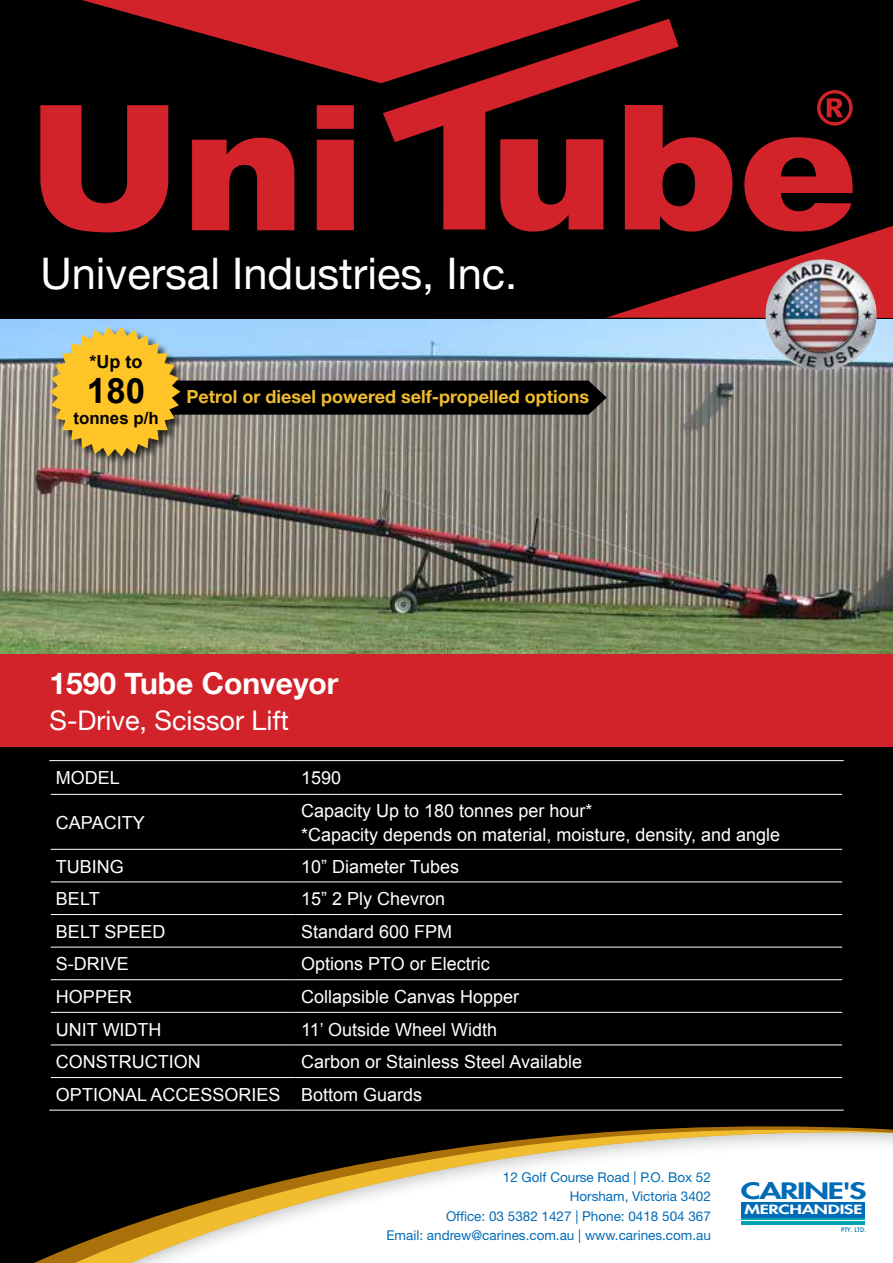
<style>
.page{position:relative;width:893px;height:1263px;background:#fff}
.page>*{position:absolute;margin:0;border:0;box-sizing:border-box;transform-origin:0 0}
.t1{font:43.5px "Helvetica Neue";color:#fff}
.t2{font:700 34.8px "Arial";color:#000}
.t3{font:700 30px "Helvetica Neue";color:#fff}
.t4{font:27px "Helvetica Neue";color:#fff}
.t5{font:800 22.05px "Futura";letter-spacing:-.045em;color:#006bb6;scale:1.5 1}
.t6{font:18px/24px "Arial";color:#fff}
.t7{font:700 18px "Helvetica Neue";color:#f1bc2e}
.t8{font:700 18px "Arial";color:#000}
.t9{font:700 16.8px "Arial";color:#000}
.t10{font:13.5px "Helvetica Neue";color:#006bb6}
.t11{font:800 12.45px "Futura";letter-spacing:-.01em;color:#fff;scale:1.5 1}
.t12{font:500 6px "Futura";color:#006bb6}
</style>
<div class="page">
<img style="left:0;top:318px;width:893px;height:336px">
<div style="left:0;top:746px;width:893px;height:358px;background:#000"></div>
<hr style="left:0;top:1104px;width:893px;height:4px;background:#000">
<svg style="left:0;top:1108px;width:893px;height:22px;background:#090704"></svg>
<div style="left:0;top:1130px;width:893px;height:133px;background:#000;opacity:.29"></div>
<hr style="left:49px;top:761px;width:2px;height:33px;background:#000">
<hr style="left:294px;top:761px;width:2px;height:33px;background:#000">
<hr style="left:842px;top:761px;width:2px;height:33px;background:#000">
<hr style="left:49px;top:794px;width:2px;height:55px;background:#000">
<hr style="left:294px;top:795px;width:2px;height:54px;background:#000">
<hr style="left:842px;top:794px;width:2px;height:55px;background:#000">
<hr style="left:49px;top:849px;width:2px;height:33px;background:#000">
<hr style="left:294px;top:850px;width:2px;height:31px;background:#000">
<hr style="left:842px;top:849px;width:2px;height:33px;background:#000">
<hr style="left:49px;top:882px;width:2px;height:32px;background:#000">
<hr style="left:294px;top:882px;width:2px;height:32px;background:#000">
<hr style="left:842px;top:882px;width:2px;height:32px;background:#000">
<hr style="left:49px;top:914px;width:2px;height:33px;background:#000">
<hr style="left:294px;top:915px;width:2px;height:32px;background:#000">
<hr style="left:842px;top:914px;width:2px;height:33px;background:#000">
<hr style="left:49px;top:947px;width:2px;height:33px;background:#000">
<hr style="left:294px;top:947px;width:2px;height:32px;background:#000">
<hr style="left:842px;top:947px;width:2px;height:33px;background:#000">
<hr style="left:49px;top:980px;width:2px;height:32px;background:#000">
<hr style="left:294px;top:980px;width:2px;height:32px;background:#000">
<hr style="left:842px;top:980px;width:2px;height:32px;background:#000">
<hr style="left:49px;top:1012px;width:2px;height:33px;background:#000">
<hr style="left:294px;top:1013px;width:2px;height:31px;background:#000">
<hr style="left:842px;top:1012px;width:2px;height:33px;background:#000">
<hr style="left:49px;top:1045px;width:2px;height:32px;background:#000">
<hr style="left:294px;top:1045px;width:2px;height:32px;background:#000">
<hr style="left:842px;top:1045px;width:2px;height:32px;background:#000">
<hr style="left:49px;top:1077px;width:2px;height:33px;background:#000">
<hr style="left:294px;top:1078px;width:2px;height:32px;background:#000">
<hr style="left:842px;top:1077px;width:2px;height:33px;background:#000">
<hr style="left:49px;top:760px;width:246px;height:1px;background:#fff">
<hr style="left:295px;top:760px;width:549px;height:1px;background:#fff">
<hr style="left:51px;top:794px;width:244px;height:1px;background:#fff">
<hr style="left:295px;top:794px;width:547px;height:1px;background:#fff">
<hr style="left:51px;top:849px;width:244px;height:1px;background:#fff">
<hr style="left:295px;top:849px;width:547px;height:1px;background:#fff">
<hr style="left:51px;top:881px;width:244px;height:1px;background:#fff">
<hr style="left:295px;top:881px;width:547px;height:1px;background:#fff">
<hr style="left:51px;top:914px;width:244px;height:1px;background:#fff">
<hr style="left:295px;top:914px;width:547px;height:1px;background:#fff">
<hr style="left:51px;top:947px;width:244px;height:1px;background:#fff">
<hr style="left:295px;top:947px;width:547px;height:1px;background:#fff">
<hr style="left:51px;top:979px;width:244px;height:1px;background:#fff">
<hr style="left:295px;top:979px;width:547px;height:1px;background:#fff">
<hr style="left:51px;top:1012px;width:244px;height:1px;background:#fff">
<hr style="left:295px;top:1012px;width:547px;height:1px;background:#fff">
<hr style="left:51px;top:1044px;width:244px;height:1px;background:#fff">
<hr style="left:295px;top:1044px;width:547px;height:1px;background:#fff">
<hr style="left:51px;top:1077px;width:244px;height:1px;background:#fff">
<hr style="left:295px;top:1077px;width:547px;height:1px;background:#fff">
<hr style="left:49px;top:1110px;width:246px;height:1px;background:#fff">
<hr style="left:295px;top:1110px;width:549px;height:1px;background:#fff">
<div style="left:0;top:0;width:893px;height:318px;background:#000"></div>
<div style="left:0;top:654px;width:893px;height:92px;background:#d2232a"></div>
<svg style="left:82px;top:0;width:559px;height:83px;fill:#d2232a"></svg>
<svg style="left:383px;top:19px;width:296px;height:211px;fill:#d2232a"></svg>
<svg style="left:40px;top:105px;width:128px;height:127px"></svg>
<svg style="left:192px;top:138px;width:102px;height:92px"></svg>
<svg style="left:317px;top:105px;width:37px;height:125px;background:#be1f26"></svg>
<svg style="left:500px;top:90px;width:393px;height:228px"></svg>
<img style="left:766px;top:259px;width:110px;height:111px;border-radius:55px">
<div style="left:49px;top:326px;width:141px;height:141px;background:#000;opacity:.75"></div>
<svg style="left:49px;top:327px;width:558px;height:130px;background:#898874"></svg>
<div style="left:742px;top:1202px;width:123px;height:15px;background:#006bb6"></div>
<hr style="left:741px;top:1218px;width:124px;height:2px;background:#00a2b2">
<hr style="left:741px;top:1221px;width:124px;height:1px;background:#00a2b2">
<hr style="left:741px;top:1223px;width:124px;height:2px;background:#00a2b2">
<p class="t1" style="left:40px;top:242px;width:478px">Universal Industries, Inc.</p>
<p class="t8" style="left:90px;top:350px;width:54px">*Up to</p>
<p class="t2" style="left:87px;top:367px;width:60px">180</p>
<p class="t9" style="left:73px;top:407px;width:87px">tonnes p/h</p>
<p class="t7" style="left:187px;top:382px;width:404px">Petrol or diesel powered self-propelled options</p>
<p class="t3" style="left:50px;top:660px;width:291px">1590 Tube Conveyor</p>
<p class="t4" style="left:50px;top:701px;width:241px">S-Drive, Scissor Lift</p>
<p class="t6" style="left:56px;top:766px;width:66px">MODEL</p>
<p class="t6" style="left:301px;top:766px;width:42px">1590</p>
<p class="t6" style="left:56px;top:811px;width:90px">CAPACITY</p>
<p class="t6" style="left:301px;top:799px;width:480px">Capacity Up to 180 tonnes per hour*<br>*Capacity depends on material, moisture, density, and angle</p>
<p class="t6" style="left:56px;top:854px;width:70px">TUBING</p>
<p class="t6" style="left:301px;top:854px;width:160px">10” Diameter Tubes</p>
<p class="t6" style="left:56px;top:887px;width:45px">BELT</p>
<p class="t6" style="left:301px;top:887px;width:146px">15” 2 Ply Chevron</p>
<p class="t6" style="left:56px;top:920px;width:111px">BELT SPEED</p>
<p class="t6" style="left:301px;top:920px;width:153px">Standard 600 FPM</p>
<p class="t6" style="left:56px;top:952px;width:75px">S-DRIVE</p>
<p class="t6" style="left:301px;top:952px;width:190px">Options PTO or Electric</p>
<p class="t6" style="left:56px;top:985px;width:78px">HOPPER</p>
<p class="t6" style="left:301px;top:985px;width:220px">Collapsible Canvas Hopper</p>
<p class="t6" style="left:56px;top:1017px;width:107px">UNIT WIDTH</p>
<p class="t6" style="left:301px;top:1017px;width:198px">11’ Outside Wheel Width</p>
<p class="t6" style="left:56px;top:1050px;width:146px">CONSTRUCTION</p>
<p class="t6" style="left:56px;top:1046px;width:528px;line-height:32.5px;text-indent:245px">Carbon or Stainless Steel Available<br>OPTIONAL ACCESSORIES Bottom Guards</p>
<p class="t10" style="left:503px;top:1168px;width:210px">12 Golf Course Road | P.O. Box 52</p>
<p class="t10" style="left:570px;top:1188px;width:143px">Horsham, Victoria 3402</p>
<p class="t10" style="left:446px;top:1207px;width:266px">Office: 03 5382 1427 | Phone: 0418 504 367</p>
<p class="t10" style="left:386px;top:1227px;width:326px">Email: andrew@carines.com.au | www.carines.com.au</p>
<p class="t5" style="left:741px;top:1176px;width:85px">CARINE'S</p>
<p class="t11" style="left:744px;top:1201px;width:80px">MERCHANDISE</p>
<p class="t12" style="left:841px;top:1226px;width:27px">PTY. LTD.</p>
</div>
